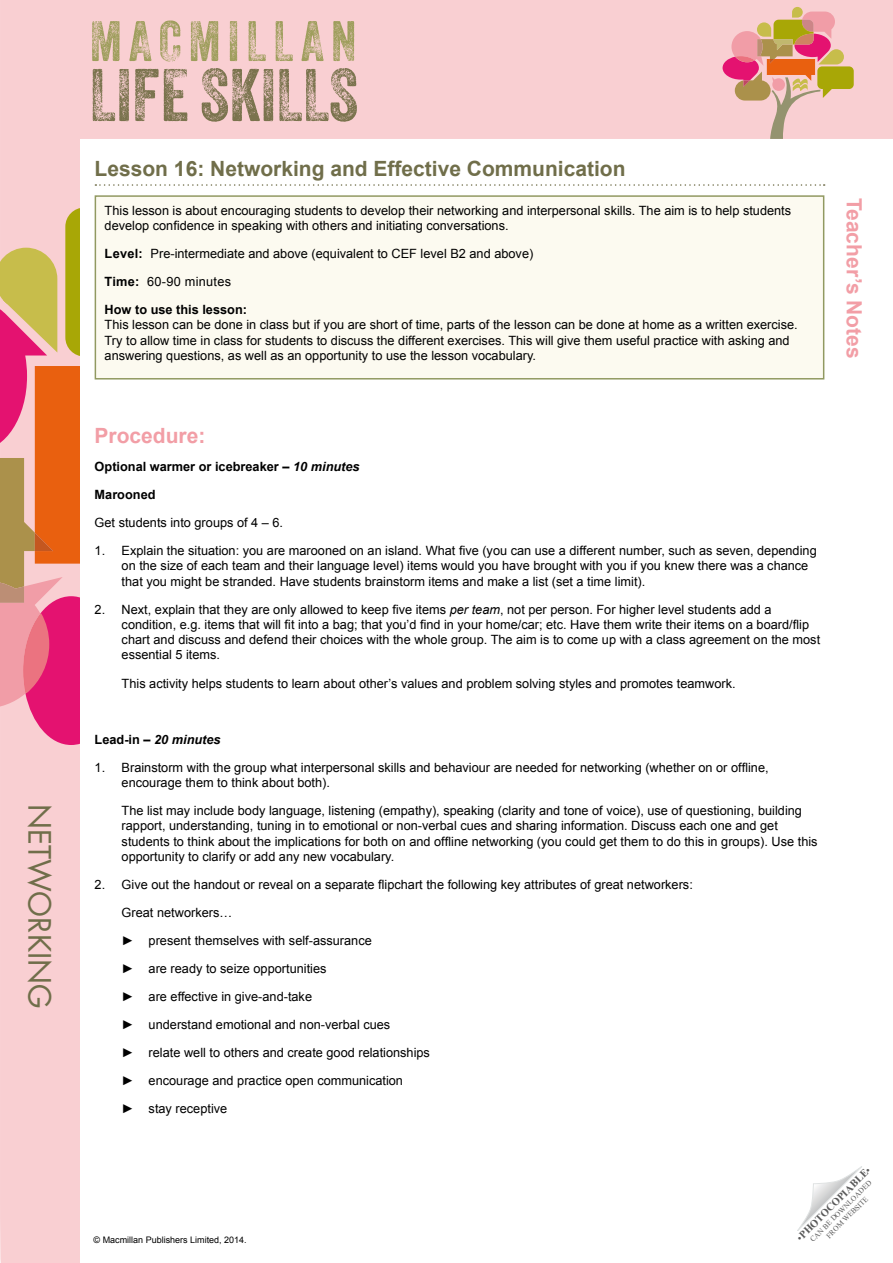
<style>
.page{position:relative;width:893px;height:1263px;background:#f9cfd2}
.page>*{position:absolute;margin:0;border:0;box-sizing:border-box;transform-origin:0 0}
.t1{font:72px "Veneer Three";color:#7a734d}
.t2{font:55.2px "Veneer Three";letter-spacing:.12em;color:#9e9e5c}
.t3{font:30px "Futura Std";color:#706e4a}
.t4{font:700 21px "Arial";color:#706e4a}
.t5{font:700 21px "Arial";color:#f29ea6}
.t6{font:12.75px/15.3px "Arial";color:#000}
.t7{font:700 12.75px "Arial";color:#000}
.t8{font:italic 700 12.75px "Arial";color:#000}
.t9{font:700 10.5px "Times New Roman";color:#595959}
.t10{font:9px "Arial";color:#000}
.t11{font:7.5px/9px "Times New Roman";color:#595959;text-align:center}
.s1{font-weight:700}
.s2{font-style:italic}
.s3{font-style:normal}
.s4{font-weight:400}
</style>
<div class="page">
<div style="left:81px;top:139px;width:811px;height:1124px;background:#fff"></div>
<svg style="left:797px;top:1166px;width:65px;height:65px"></svg>
<svg style="left:0;top:208px;width:205px;height:537px"></svg>
<svg style="left:723px;top:7px;width:131px;height:132px;background:#e3ad9a"></svg>
<svg style="left:95px;top:184px;width:730px;height:2px"></svg>
<div style="left:95px;top:196px;width:729px;height:183px;background:#fcfaf0"></div>
<div style="left:95px;top:195px;width:729px;height:184px;border:2px solid #919961"></div>
<h3 class="t3" style="left:59px;top:804px;width:207px;rotate:90deg">networking</h3>
<h2 class="t2" style="left:90px;top:8px;width:268px">MACMILLAN</h2>
<h1 class="t1" style="left:90px;top:51px;width:270px">LIFE SKILLS</h1>
<h3 class="t4" style="left:95px;top:155px;width:532px">Lesson 16: Networking and Effective Communication</h3>
<p class="t6" style="left:105px;top:203px;width:688px">This lesson is about encouraging students to develop their networking and interpersonal skills. The aim is to help students develop confidence in speaking with others and initiating conversations.</p>
<p class="t6" style="left:105px;top:240px;width:430px;line-height:28px"><span class="s1">Level:</span> Pre-intermediate and above (equivalent to CEF level B2 and above)<br><span class="s1">Time:</span> 60-90 minutes</p>
<p class="t7" style="left:105px;top:301px;width:144px">How to use this lesson:</p>
<p class="t6" style="left:105px;top:317px;width:695px">This lesson can be done in class but if you are short of time, parts of the lesson can be done at home as a written exercise.<br>Try to allow time in class for students to discuss the different exercises. This will give them useful practice with asking and answering questions, as well as an opportunity to use the lesson vocabulary.</p>
<h3 class="t5" style="left:95px;top:421px;width:112px">Procedure:</h3>
<p class="t7" style="left:95px;top:458px;width:267px">Optional warmer or icebreaker – <span class="s2">10 minutes</span></p>
<p class="t7" style="left:95px;top:486px;width:62px">Marooned</p>
<p class="t6" style="left:95px;top:515px;width:190px">Get students into groups of 4 – 6.</p>
<p class="t6" style="left:122px;top:543px;width:697px;text-indent:-27px">1. Explain the situation: you are marooned on an island. What five (you can use a different number, such as seven, depending on the size of each team and their language level) items would you have brought with you if you knew there was a chance that you might be stranded. Have students brainstorm items and make a list (set a time limit).</p>
<p class="t6" style="left:122px;top:602px;width:700px;text-indent:-27px">2. Next, explain that they are only allowed to keep five items <span class="s2">per team</span>, not per person. For higher level students add a condition, e.g. items that will fit into a bag; that you’d find in your home/car; etc. Have them write their items on a board/flip chart and discuss and defend their choices with the whole group. The aim is to come up with a class agreement on the most essential 5 items.</p>
<p class="t6" style="left:122px;top:675px;width:615px">This activity helps students to learn about other’s values and problem solving styles and promotes teamwork.</p>
<p class="t8" style="left:95px;top:731px;width:128px"><span class="s3">Lead-in –</span> 20 minutes</p>
<p class="t6" style="left:122px;top:760px;width:648px;text-indent:-27px">1. Brainstorm with the group what interpersonal skills and behaviour are needed for networking (whether on or offline, encourage them to think about both).</p>
<p class="t6" style="left:122px;top:803px;width:697px">The list may include body language, listening (empathy), speaking (clarity and tone of voice), use of questioning, building rapport, understanding, tuning in to emotional or non-verbal cues and sharing information. Discuss each one and get students to think about the implications for both on and offline networking (you could get them to do this in groups). Use this opportunity to clarify or add any new vocabulary.</p>
<p class="t6" style="left:122px;top:871px;width:573px;line-height:28px;text-indent:-27px">2. Give out the handout or reveal on a separate flipchart the following key attributes of great networkers:<br>Great networkers…</p>
<p class="t6" style="left:122px;top:933px;width:252px">► present themselves with self-assurance</p>
<p class="t6" style="left:122px;top:961px;width:206px">► are ready to seize opportunities</p>
<p class="t6" style="left:122px;top:989px;width:192px">► are effective in give-and-take</p>
<p class="t6" style="left:122px;top:1017px;width:270px">► understand emotional and non-verbal cues</p>
<p class="t6" style="left:122px;top:1039px;width:310px;line-height:28px">► relate well to others and create good relationships ► encourage and practice open communication</p>
<p class="t6" style="left:122px;top:1101px;width:107px">► stay receptive</p>
<h3 class="t5" style="left:868px;top:198px;width:162px;rotate:90deg">Teacher’s Notes</h3>
<p class="t10" style="left:94px;top:1234px;width:155px">© Macmillan Publishers Limited, 2014.</p>
<p class="t9" style="left:793px;top:1234px;width:101px;rotate:-45deg"><span class="s4">•</span>PHOTOCOPIABLE<span class="s4">•</span></p>
<p class="t11" style="left:808px;top:1237px;width:85px;rotate:-45deg">CAN BE DOWNLOADED<br>FROM WEBSITE</p>
</div>
